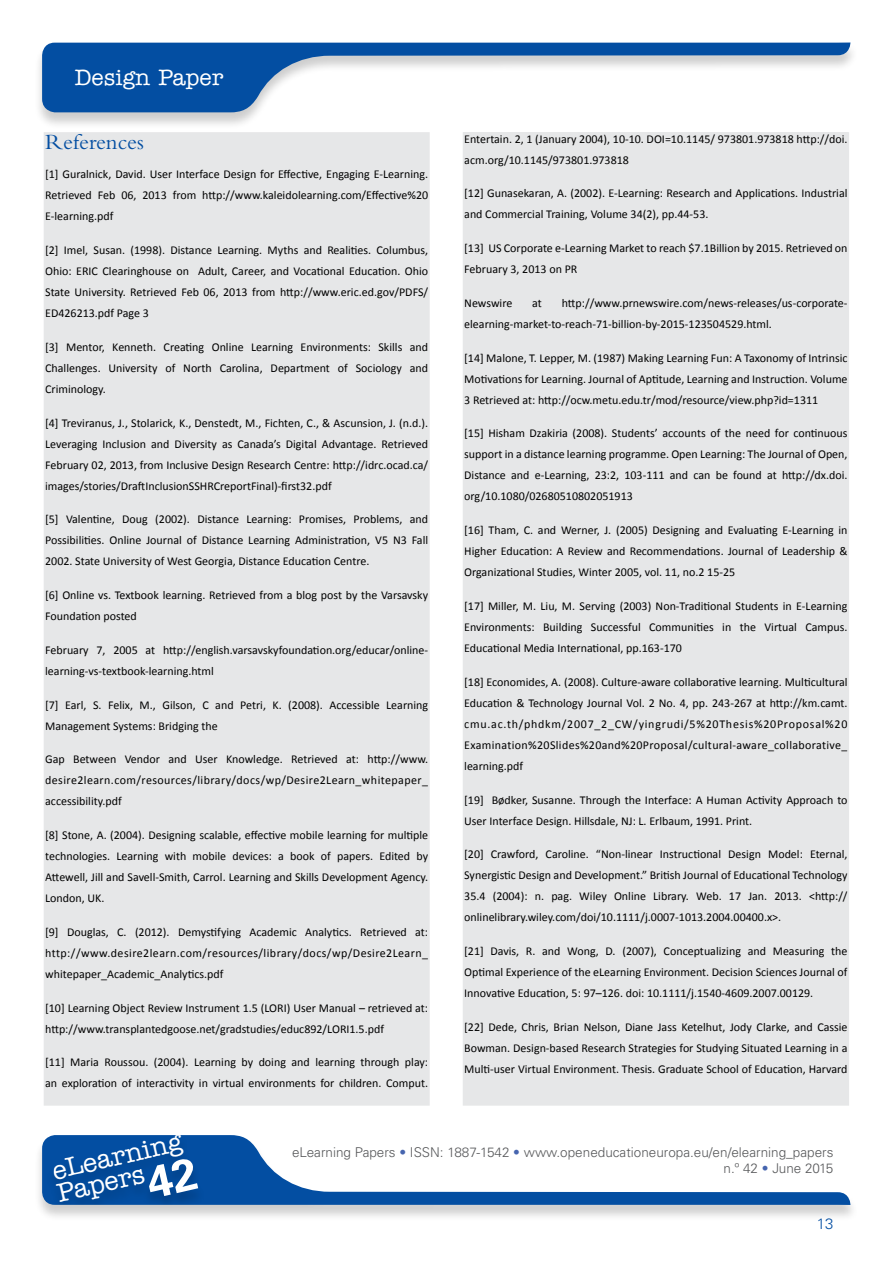
<style>
.page{position:relative;width:893px;height:1263px;background:#fff}
.page>*{position:absolute;margin:0;border:0;box-sizing:border-box;transform-origin:0 0}
.t1{font:500 26.25px/23.1px "American Typewriter Std";color:#fff}
.t2{font:500 22.5px "American Typewriter Std";color:#fff}
.t3{font:22.5px "Bembo Std";color:#034ea2}
.t4{font:300 15px "Univers LT Std";color:#034ea2}
.t5{font:300 13.5px/16.2px "Univers LT Std";color:#58595b;text-align:right}
.t6{font:12px/21px "Calibri";color:#000;text-align:justify}
.s1{font-family:"Univers LT Std";font-weight:700;font-size:45px}
.s2{color:#4665af}
</style>
<div class="page">
<div style="left:33px;top:1135px;width:825px;height:87px;background:#000;opacity:.2"></div>
<svg style="left:42px;top:1135px;width:808px;height:70px"></svg>
<div style="left:46px;top:1135px;width:160px;height:70px;background:#024b9c"></div>
<div style="left:33px;top:42px;width:825px;height:87px;background:#000;opacity:.2"></div>
<svg style="left:42px;top:43px;width:808px;height:69px"></svg>
<div style="left:44px;top:133px;width:385px;height:972px;background:#e6e7e8"></div>
<div style="left:44px;top:132px;width:386px;height:974px;border:2px solid #e6e7e8"></div>
<div style="left:463px;top:133px;width:385px;height:972px;background:#e6e7e8"></div>
<div style="left:463px;top:132px;width:386px;height:974px;border:2px solid #e6e7e8"></div>
<h2 class="t2" style="left:75px;top:65px;width:150px">Design Paper</h2>
<h2 class="t3" style="left:45px;top:129px;width:100px">References</h2>
<p class="t6" style="left:45px;top:164px;width:384px">[1] Guralnick, David. User Interface Design for Effective, Engaging E-Learning.<br>Retrieved Feb 06, 2013 from http://www.kaleidolearning.com/Effective%20<br>E-learning.pdf</p>
<p class="t6" style="left:45px;top:240px;width:384px">[2] Imel, Susan. (1998). Distance Learning. Myths and Realities. Columbus, Ohio: ERIC Clearinghouse on Adult, Career, and Vocational Education. Ohio State University. Retrieved Feb 06, 2013 from http://www.eric.ed.gov/PDFS/ ED426213.pdf Page 3</p>
<p class="t6" style="left:45px;top:336px;width:384px">[3] Mentor, Kenneth. Creating Online Learning Environments: Skills and Challenges. University of North Carolina, Department of Sociology and Criminology.</p>
<p class="t6" style="left:45px;top:412px;width:384px">[4] Treviranus, J., Stolarick, K., Denstedt, M., Fichten, C., &amp; Ascunsion, J. (n.d.).<br>Leveraging Inclusion and Diversity as Canada’s Digital Advantage. Retrieved February 02, 2013, from Inclusive Design Research Centre: http://idrc.ocad.ca/ images/stories/DraftInclusionSSHRCreportFinal)-first32.pdf</p>
<p class="t6" style="left:45px;top:509px;width:384px">[5] Valentine, Doug (2002). Distance Learning: Promises, Problems, and Possibilities. Online Journal of Distance Learning Administration, V5 N3 Fall 2002. State University of West Georgia, Distance Education Centre.</p>
<p class="t6" style="left:45px;top:585px;width:384px">[6] Online vs. Textbook learning. Retrieved from a blog post by the Varsavsky<br>Foundation posted</p>
<p class="t6" style="left:45px;top:639px;width:384px">February 7, 2005 at http://english.varsavskyfoundation.org/educar/online&shy;learning-vs-textbook-learning.html</p>
<p class="t6" style="left:45px;top:694px;width:384px">[7] Earl, S. Felix, M., Gilson, C and Petri, K. (2008). Accessible Learning<br>Management Systems: Bridging the</p>
<p class="t6" style="left:45px;top:749px;width:384px">Gap Between Vendor and User Knowledge. Retrieved at: http://www. desire2learn.com/resources/library/docs/wp/Desire2Learn_whitepaper_ accessibility.pdf</p>
<p class="t6" style="left:45px;top:825px;width:384px">[8] Stone, A. (2004). Designing scalable, effective mobile learning for multiple technologies. Learning with mobile devices: a book of papers. Edited by Attewell, Jill and Savell-Smith, Carrol. Learning and Skills Development Agency.<br>London, UK.</p>
<p class="t6" style="left:45px;top:921px;width:384px">[9] Douglas, C. (2012). Demystifying Academic Analytics. Retrieved at: http://www.desire2learn.com/resources/library/docs/wp/Desire2Learn_ whitepaper_Academic_Analytics.pdf</p>
<p class="t6" style="left:45px;top:997px;width:384px">[10] Learning Object Review Instrument 1.5 (LORI) User Manual – retrieved at: http://www.transplantedgoose.net/gradstudies/educ892/LORI1.5.pdf</p>
<p class="t6" style="left:45px;top:1052px;width:384px">[11] Maria Roussou. (2004). Learning by doing and learning through play: an exploration of interactivity in virtual environments for children. Comput.</p>
<p class="t6" style="left:464px;top:128px;width:385px">Entertain. 2, 1 (January 2004), 10-10. DOI=10.1145/ 973801.973818 http://doi. acm.org/10.1145/973801.973818</p>
<p class="t6" style="left:464px;top:183px;width:385px">[12] Gunasekaran, A. (2002). E-Learning: Research and Applications. Industrial and Commercial Training, Volume 34(2), pp.44-53.</p>
<p class="t6" style="left:464px;top:238px;width:385px">[13] US Corporate e-Learning Market to reach $7.1Billion by 2015. Retrieved on<br>February 3, 2013 on PR</p>
<p class="t6" style="left:464px;top:292px;width:50px">Newswire</p>
<p class="t6" style="left:532px;top:292px;width:11px">at</p>
<p class="t6" style="left:464px;top:292px;width:385px;text-indent:98px">http://www.prnewswire.com/news-releases/us-corporate&shy;elearning-market-to-reach-71-billion-by-2015-123504529.html.</p>
<p class="t6" style="left:464px;top:347px;width:385px">[14] Malone, T. Lepper, M. (1987) Making Learning Fun: A Taxonomy of Intrinsic Motivations for Learning. Journal of Aptitude, Learning and Instruction. Volume 3 Retrieved at: http://ocw.metu.edu.tr/mod/resource/view.php?id=1311</p>
<p class="t6" style="left:464px;top:423px;width:385px">[15] Hisham Dzakiria (2008). Students’ accounts of the need for continuous support in a distance learning programme. Open Learning: The Journal of Open, Distance and e-Learning, 23:2, 103-111 and can be found at http://dx.doi. org/10.1080/02680510802051913</p>
<p class="t6" style="left:464px;top:520px;width:385px">[16] Tham, C. and Werner, J. (2005) Designing and Evaluating E-Learning in Higher Education: A Review and Recommendations. Journal of Leadership &amp; Organizational Studies, Winter 2005, vol. 11, no.2 15-25</p>
<p class="t6" style="left:464px;top:595px;width:385px">[17] Miller, M. Liu, M. Serving (2003) Non-Traditional Students in E-Learning Environments: Building Successful Communities in the Virtual Campus.<br>Educational Media International, pp.163-170</p>
<p class="t6" style="left:464px;top:671px;width:385px">[18] Economides, A. (2008). Culture-aware collaborative learning. Multicultural Education &amp; Technology Journal Vol. 2 No. 4, pp. 243-267 at http://km.camt. cmu.ac.th/phdkm/2007_2_CW/yingrudi/5%20Thesis%20Proposal%20<br>Examination%20Slides%20and%20Proposal/cultural-aware_collaborative_ learning.pdf</p>
<p class="t6" style="left:464px;top:789px;width:385px">[19] Bødker, Susanne. Through the Interface: A Human Activity Approach to<br>User Interface Design. Hillsdale, NJ: L. Erlbaum, 1991. Print.</p>
<p class="t6" style="left:464px;top:844px;width:385px">[20] Crawford, Caroline. “Non-linear Instructional Design Model: Eternal, Synergistic Design and Development.” British Journal of Educational Technology 35.4 (2004): n. pag. Wiley Online Library. Web. 17 Jan. 2013. &lt;http:// onlinelibrary.wiley.com/doi/10.1111/j.0007-1013.2004.00400.x&gt;.</p>
<p class="t6" style="left:464px;top:940px;width:385px">[21] Davis, R. and Wong, D. (2007), Conceptualizing and Measuring the Optimal Experience of the eLearning Environment. Decision Sciences Journal of Innovative Education, 5: 97–126. doi: 10.1111/j.1540-4609.2007.00129.</p>
<p class="t6" style="left:464px;top:1016px;width:385px">[22] Dede, Chris, Brian Nelson, Diane Jass Ketelhut, Jody Clarke, and Cassie Bowman. Design-based Research Strategies for Studying Situated Learning in a Multi-user Virtual Environment. Thesis. Graduate School of Education, Harvard</p>
<h1 class="t1" style="left:50px;top:1160px;width:141px;rotate:-13deg">eLearning<br>Papers<span class="s1">42</span></h1>
<p class="t5" style="left:292px;top:1144px;width:543px">eLearning Papers <span class="s2">•</span> ISSN: 1887-1542 <span class="s2">•</span> www.openeducationeuropa.eu/en/elearning_papers n.º 42 <span class="s2">•</span> June 2015</p>
<p class="t4" style="left:817px;top:1215px;width:18px">13</p>
</div>
